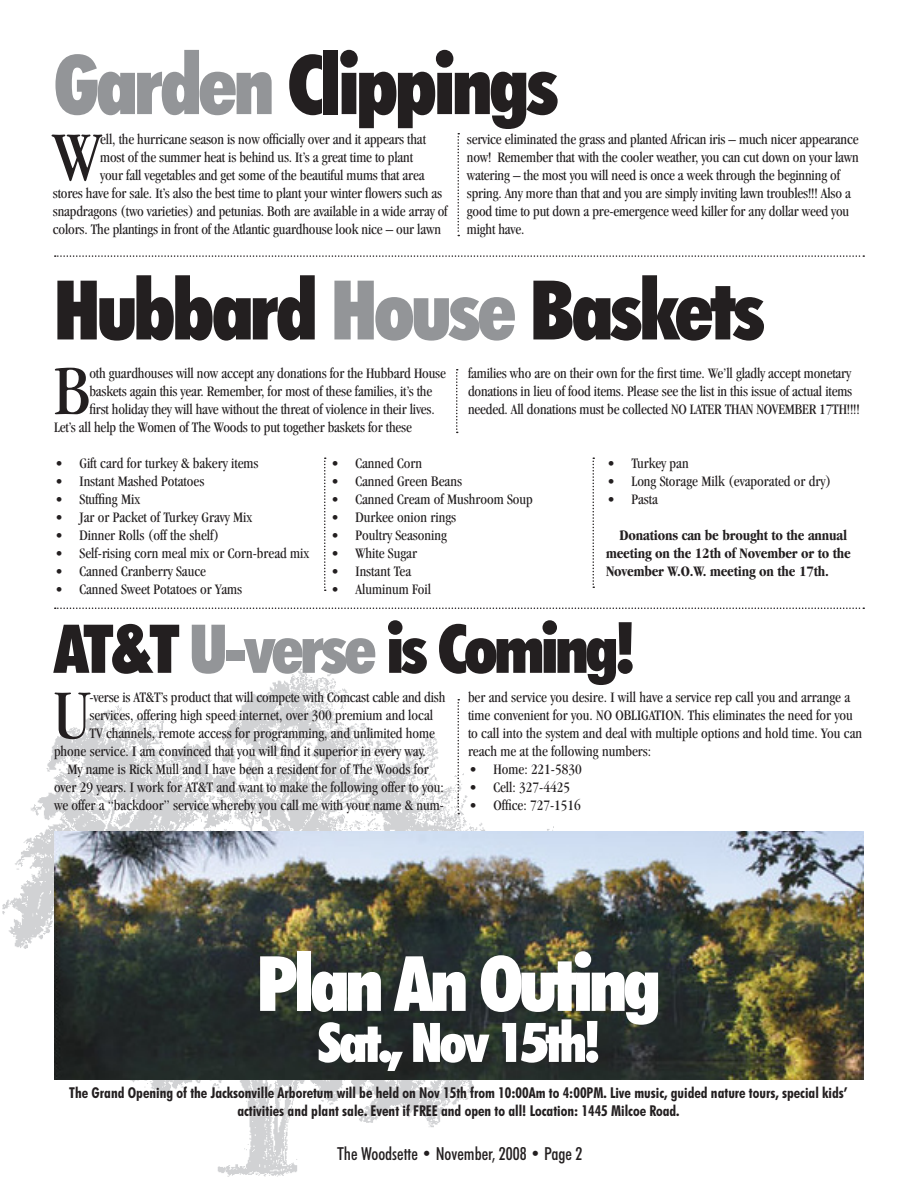
<style>
.page{position:relative;width:918px;height:1188px;background:#fff}
.page>*{position:absolute;margin:0;border:0;box-sizing:border-box;transform-origin:0 0}
.Big_head{font:900 condensed 82.5px "Futura BT";letter-spacing:-.04em;color:#231f20}
.body{font:900 condensed 76.5px "Futura BT";letter-spacing:-.05em;color:#fff}
.drop_cap{font:condensed 72.15px "Garamond";color:#231f20}
.body-2{font:900 condensed 67.5px "Futura BT";letter-spacing:-.05em;color:#231f20}
.body-3{font:900 condensed 54.75px "Futura BT";letter-spacing:-.05em;color:#fff}
.t1{font:500 condensed 18px "Futura BT";color:#231f20}
.drop_cap-2{font:condensed 15px/18px "Garamond";letter-spacing:-.01em;color:#231f20}
.bullet_list{font:condensed 15px "Garamond";color:#231f20}
.body-4{font:condensed 15px/18px "Garamond";color:#231f20;text-align:center}
.Body_intro{font:700 condensed 15px/18px "Futura BT";color:#231f20}
.body-5{font:700 condensed 15px/18px "Garamond";letter-spacing:-.01em;color:#231f20}
.s1{color:#939598}
</style>
<div class="page">
<img style="left:2px;top:668px;width:596px;height:509px">
<svg style="left:55px;top:255px;width:809px;height:2px"></svg>
<svg style="left:55px;top:608px;width:809px;height:1px"></svg>
<svg style="left:458px;top:133px;width:1px;height:103px"></svg>
<svg style="left:458px;top:699px;width:1px;height:115px"></svg>
<svg style="left:456px;top:369px;width:2px;height:64px"></svg>
<svg style="left:324px;top:458px;width:2px;height:133px"></svg>
<svg style="left:592px;top:458px;width:2px;height:130px"></svg>
<img style="left:54px;top:831px;width:810px;height:248px">
<p class="Big_head" style="left:54px;top:35px;width:506px"><span class="s1">Garden</span> Clippings</p>
<p class="drop_cap" style="left:53px;top:117px;width:50px">W</p>
<p class="drop_cap-2" style="left:100px;top:130px;width:327px">ell, the hurricane season is now officially over and it appears that</p>
<p class="drop_cap-2" style="left:467px;top:130px;width:393px">service eliminated the grass and planted African iris – much nicer appearance now! Remember that with the cooler weather, you can cut down on your lawn watering – the most you will need is once a week through the beginning of spring. Any more than that and you are simply inviting lawn troubles!!! Also a good time to put down a pre-emergence weed killer for any dollar weed you might have.</p>
<p class="drop_cap-2" style="left:100px;top:148px;width:314px">most of the summer heat is behind us. It’s a great time to plant</p>
<p class="drop_cap-2" style="left:100px;top:166px;width:326px">your fall vegetables and get some of the beautiful mums that area</p>
<p class="drop_cap-2" style="left:53px;top:184px;width:391px">stores have for sale. It’s also the best time to plant your winter flowers such as</p>
<p class="drop_cap-2" style="left:53px;top:202px;width:396px">snapdragons (two varieties) and petunias. Both are available in a wide array of</p>
<p class="drop_cap-2" style="left:53px;top:220px;width:390px">colors. The plantings in front of the Atlantic guardhouse look nice – our lawn</p>
<p class="Big_head" style="left:54px;top:260px;width:713px">Hubbard <span class="s1">House</span> Baskets</p>
<p class="drop_cap" style="left:54px;top:351px;width:38px">B</p>
<p class="drop_cap-2" style="left:89px;top:364px;width:358px">oth guardhouses will now accept any donations for the Hubbard House</p>
<p class="drop_cap-2" style="left:89px;top:382px;width:344px">baskets again this year. Remember, for most of these families, it’s the</p>
<p class="drop_cap-2" style="left:89px;top:400px;width:347px">first holiday they will have without the threat of violence in their lives.</p>
<p class="drop_cap-2" style="left:54px;top:418px;width:359px">Let’s all help the Women of The Woods to put together baskets for these</p>
<p class="drop_cap-2" style="left:468px;top:364px;width:393px">families who are on their own for the first time. We’ll gladly accept monetary donations in lieu of food items. Please see the list in this issue of actual items needed. All donations must be collected NO LATER THAN NOVEMBER 17TH!!!!</p>
<p class="bullet_list" style="left:56px;top:455px;width:205px">• Gift card for turkey &amp; bakery items</p>
<p class="bullet_list" style="left:56px;top:473px;width:150px">• Instant Mashed Potatoes</p>
<p class="bullet_list" style="left:56px;top:491px;width:86px">• Stuffing Mix</p>
<p class="bullet_list" style="left:56px;top:509px;width:198px">• Jar or Packet of Turkey Gravy Mix</p>
<p class="bullet_list" style="left:56px;top:527px;width:165px">• Dinner Rolls (off the shelf)</p>
<p class="bullet_list" style="left:56px;top:545px;width:255px">• Self-rising corn meal mix or Corn-bread mix</p>
<p class="bullet_list" style="left:56px;top:563px;width:152px">• Canned Cranberry Sauce</p>
<p class="bullet_list" style="left:56px;top:581px;width:188px">• Canned Sweet Potatoes or Yams</p>
<p class="bullet_list" style="left:332px;top:455px;width:92px">• Canned Corn</p>
<p class="bullet_list" style="left:332px;top:473px;width:132px">• Canned Green Beans</p>
<p class="bullet_list" style="left:332px;top:491px;width:203px">• Canned Cream of Mushroom Soup</p>
<p class="bullet_list" style="left:332px;top:509px;width:126px">• Durkee onion rings</p>
<p class="bullet_list" style="left:332px;top:527px;width:117px">• Poultry Seasoning</p>
<p class="bullet_list" style="left:332px;top:545px;width:87px">• White Sugar</p>
<p class="bullet_list" style="left:332px;top:563px;width:81px">• Instant Tea</p>
<p class="bullet_list" style="left:332px;top:581px;width:101px">• Aluminum Foil</p>
<p class="bullet_list" style="left:608px;top:455px;width:83px">• Turkey pan</p>
<p class="bullet_list" style="left:608px;top:473px;width:225px">• Long Storage Milk (evaporated or dry)</p>
<p class="bullet_list" style="left:608px;top:491px;width:52px">• Pasta</p>
<p class="body-5" style="left:606px;top:526px;width:246px;text-indent:14px">Donations can be brought to the annual meeting on the 12th of November or to the<br>November W.O.W. meeting on the 17th.</p>
<p class="body-2" style="left:54px;top:608px;width:583px">AT&amp;T <span class="s1">U-verse</span> is Coming!</p>
<p class="drop_cap" style="left:54px;top:675px;width:37px">U</p>
<p class="drop_cap-2" style="left:89px;top:688px;width:358px">-verse is AT&amp;T’s product that will compete with Comcast cable and dish</p>
<p class="body-4" style="left:468px;top:688px;width:396px;text-align:left">ber and service you desire. I will have a service rep call you and arrange a time convenient for you. NO OBLIGATION. This eliminates the need for you to call into the system and deal with multiple options and hold time. You can reach me at the following numbers:</p>
<p class="bullet_list" style="left:470px;top:761px;width:114px">• Home: 221-5830</p>
<p class="bullet_list" style="left:470px;top:779px;width:102px">• Cell: 327-4425</p>
<p class="bullet_list" style="left:470px;top:797px;width:113px">• Office: 727-1516</p>
<p class="drop_cap-2" style="left:89px;top:706px;width:345px">services, offering high speed internet, over 300 premium and local</p>
<p class="drop_cap-2" style="left:89px;top:724px;width:347px">TV channels, remote access for programming, and unlimited home</p>
<p class="drop_cap-2" style="left:54px;top:742px;width:373px">phone service. I am convinced that you will find it superior in every way.</p>
<p class="body-4" style="left:54px;top:760px;width:391px">My name is Rick Mull and I have been a resident for of The Woods for<br>over 29 years. I work for AT&amp;T and want to make the following offer to you: we offer a “backdoor” service whereby you call me with your name &amp; num-</p>
<p class="body" style="left:257px;top:937px;width:406px">Plan An Outing</p>
<p class="body-3" style="left:318px;top:1009px;width:284px">Sat., Nov 15th!</p>
<p class="Body_intro" style="left:237px;top:1084px;width:612px;text-indent:-168px">The Grand Opening of the Jacksonville Arboretum will be held on Nov 15th from 10:00Am to 4:00PM. Live music, guided nature tours, special kids’ activities and plant sale. Event if FREE</p>
<p class="Body_intro" style="left:441px;top:1102px;width:240px">and open to all! Location: 1445 Milcoe Road.</p>
<p class="t1" style="left:337px;top:1142px;width:247px">The Woodsette • November, 2008 • Page 2</p>
</div>
